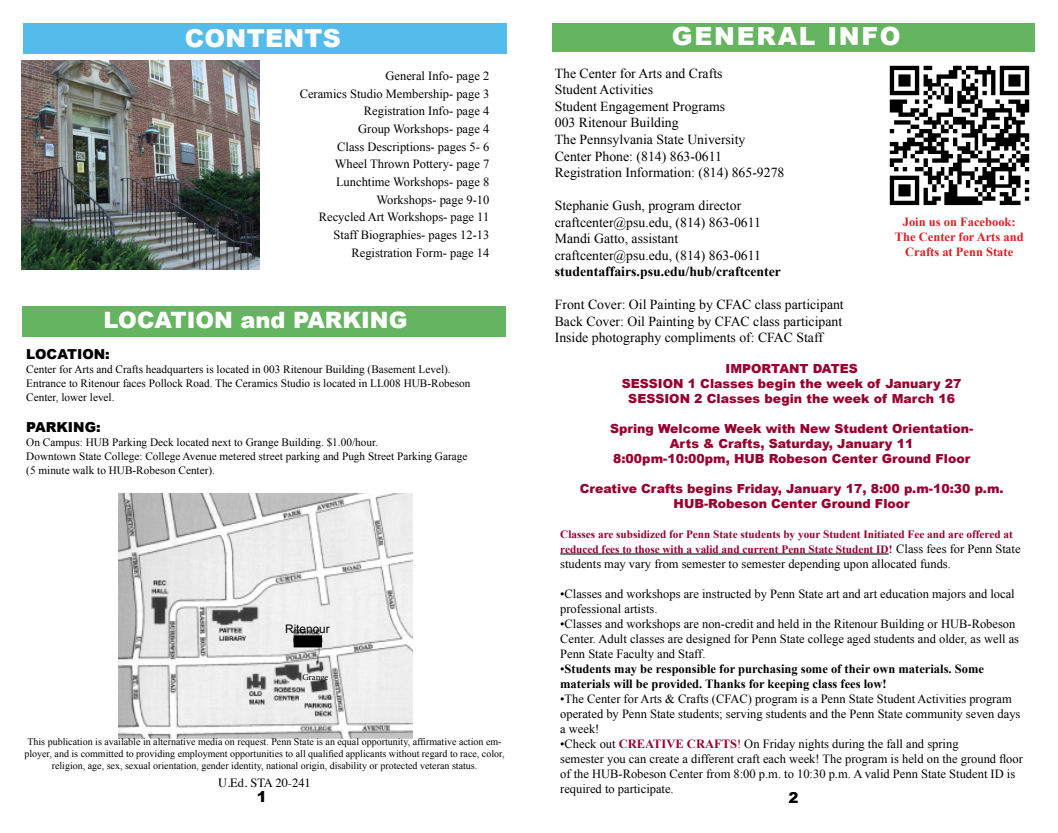
<style>
.page{position:relative;width:1058px;height:833px;background:#fff}
.page>*{position:absolute;margin:0;border:0;box-sizing:border-box;transform-origin:0 0}
.t1{font:900 25px "Arial";letter-spacing:.07em;color:#fff}
.t2{font:900 24.75px "Arial";letter-spacing:.01em;color:#fff}
.t3{font:900 22.5px "Arial";color:#fff}
.t4{font:900 15px "Arial";color:#000}
.t5{font:13.75px/16.5px "Times New Roman";color:#000}
.t6{font:700 13.75px "Times New Roman";color:#000}
.t7{font:900 13.75px "Arial";color:#000}
.t8{font:12.5px/17.6px "Times New Roman";color:#000}
.t9{font:900 12.5px/15px "Arial";color:#98002e;text-align:center}
.t10{font:700 12.5px/15px "Times New Roman";color:#000}
.t11{font:700 12.5px/15px "Times New Roman";color:#e31b23;text-align:center}
.t12{font:12.5px "Times";color:#000}
.t13{font:11.75px "Arial";color:#000}
.t14{font:11.25px/14.1px "Times New Roman";color:#000}
.t15{font:700 11.25px/15px "Times New Roman";color:#98002e}
.t16{font:10px/12px "Times New Roman";color:#000;text-align:center}
.t17{font:8.88px "Minion Pro";letter-spacing:-.01em;color:#000}
.s1{font-weight:400;font-size:12.5px;color:#000}
.s2{font-weight:400}
.s3{font-weight:700;color:#98002e}
.s4{color:#98002e}
</style>
<div class="page">
<div style="left:23px;top:306px;width:483px;height:30px;background:#65b460"></div>
<div style="left:552px;top:23px;width:482px;height:28px;background:#65b460"></div>
<div style="left:22px;top:24px;width:484px;height:30px;background:#54bceb"></div>
<hr style="left:560px;top:553px;width:328px;height:1px;background:#000">
<img style="left:119px;top:494px;width:293px;height:244px">
<div style="left:293px;top:635px;width:29px;height:12px;border:6px solid #000"></div>
<img style="left:889px;top:65px;width:141px;height:141px">
<img style="left:21px;top:60px;width:239px;height:209px">
<h1 class="t1" style="left:671px;top:18px;width:230px">GENERAL INFO</h1>
<p class="t5" style="left:555px;top:65px;width:231px">The Center for Arts and Crafts<br>Student Activities<br>Student Engagement Programs<br>003 Ritenour Building<br>The Pennsylvania State University<br>Center Phone: (814) 863-0611<br>Registration Information: (814) 865-9278</p>
<p class="t5" style="left:555px;top:197px;width:208px">Stephanie Gush, program director craftcenter@psu.edu, (814) 863-0611<br>Mandi Gatto, assistant craftcenter@psu.edu, (814) 863-0611</p>
<p class="t6" style="left:555px;top:262px;width:228px">studentaffairs.psu.edu/hub/craftcenter</p>
<p class="t5" style="left:555px;top:296px;width:290px;text-align:justify">Front Cover: Oil Painting by CFAC class participant Back Cover: Oil Painting by CFAC class participant Inside photography compliments of: CFAC Staff</p>
<h2 class="t2" style="left:185px;top:21px;width:157px">CONTENTS</h2>
<p class="t8" style="left:300px;top:67px;width:191px;text-align:right">General Info- page 2<br>Ceramics Studio Membership- page 3<br>Registration Info- page 4<br>Group Workshops- page 4<br>Class Descriptions- pages 5- 6<br>Wheel Thrown Pottery- page 7<br>Lunchtime Workshops- page 8<br>Workshops- page 9-10<br>Recycled Art Workshops- page 11<br>Staff Biographies- pages 12-13<br>Registration Form- page 14</p>
<p class="t11" style="left:894px;top:214px;width:130px">Join us on Facebook:<br>The Center for Arts and<br>Crafts at Penn State</p>
<h3 class="t3" style="left:104px;top:304px;width:305px">LOCATION and PARKING</h3>
<p class="t7" style="left:26px;top:344px;width:85px">LOCATION:</p>
<p class="t14" style="left:26px;top:362px;width:446px">Center for Arts and Crafts headquarters is located in 003 Ritenour Building (Basement Level).<br>Entrance to Ritenour faces Pollock Road. The Ceramics Studio is located in LL008 HUB-Robeson<br>Center, lower level.</p>
<p class="t7" style="left:26px;top:417px;width:76px">PARKING:</p>
<p class="t14" style="left:26px;top:435px;width:442px">On Campus: HUB Parking Deck located next to Grange Building. $1.00/hour.<br>Downtown State College: College Avenue metered street parking and Pugh Street Parking Garage (5 minute walk to HUB-Robeson Center).</p>
<p class="t9" style="left:621px;top:360px;width:341px">IMPORTANT DATES<br>SESSION 1 Classes begin the week of January 27<br>SESSION 2 Classes begin the week of March 16</p>
<p class="t9" style="left:610px;top:420px;width:365px">Spring Welcome Week with New Student Orientation-<br>Arts &amp; Crafts, Saturday, January 11<br>8:00pm-10:00pm, HUB Robeson Center Ground Floor</p>
<p class="t9" style="left:579px;top:480px;width:425px">Creative Crafts begins Friday, January 17, 8:00 p.m-10:30 p.m.<br>HUB-Robeson Center Ground Floor</p>
<p class="t15" style="left:560px;top:526px;width:462px">Classes are subsidized for Penn State students by your Student Initiated Fee and are offered at reduced fees to those with a valid and current Penn State Student ID! <span class="s1">Class fees for Penn State</span></p>
<p class="t8" style="left:560px;top:554px;width:392px">students may vary from semester to semester depending upon allocated funds.</p>
<p class="t8" style="left:560px;top:586px;width:456px;line-height:15px">•Classes and workshops are instructed by Penn State art and art education majors and local professional artists.</p>
<p class="t8" style="left:560px;top:616px;width:460px;line-height:15px">•Classes and workshops are non-credit and held in the Ritenour Building or HUB-Robeson<br>Center. Adult classes are designed for Penn State college aged students and older, as well as<br>Penn State Faculty and Staff.</p>
<p class="t10" style="left:560px;top:660px;width:425px"><span class="s2">•</span>Students may be responsible for purchasing some of their own materials. Some materials will be provided. Thanks for keeping class fees low!</p>
<p class="t8" style="left:560px;top:691px;width:462px;line-height:15px">•The Center for Arts &amp; Crafts (CFAC) program is a Penn State Student Activities program operated by Penn State students; serving students and the Penn State community seven days a week!</p>
<p class="t8" style="left:560px;top:736px;width:464px;line-height:15px">•Check out <span class="s3">CREATIVE CRAFTS</span><span class="s4">!</span> On Friday nights during the fall and spring<br>semester you can create a different craft each week! The program is held on the ground floor of the HUB-Robeson Center from 8:00 p.m. to 10:30 p.m. A valid Penn State Student ID is required to participate.</p>
<p class="t13" style="left:285px;top:621px;width:46px">Ritenour</p>
<p class="t17" style="left:302px;top:671px;width:27px">Grange</p>
<p class="t16" style="left:24px;top:735px;width:481px">This publication is available in alternative media on request. Penn State is an equal opportunity, affirmative action em&shy;ployer, and is committed to providing employment opportunities to all qualified applicants without regard to race, color, religion, age, sex, sexual orientation, gender identity, national origin, disability or protected veteran status.</p>
<p class="t12" style="left:218px;top:771px;width:94px">U.Ed. STA 20-241</p>
<p class="t4" style="left:257px;top:785px;width:12px">1</p>
<p class="t4" style="left:788px;top:786px;width:12px">2</p>
</div>
